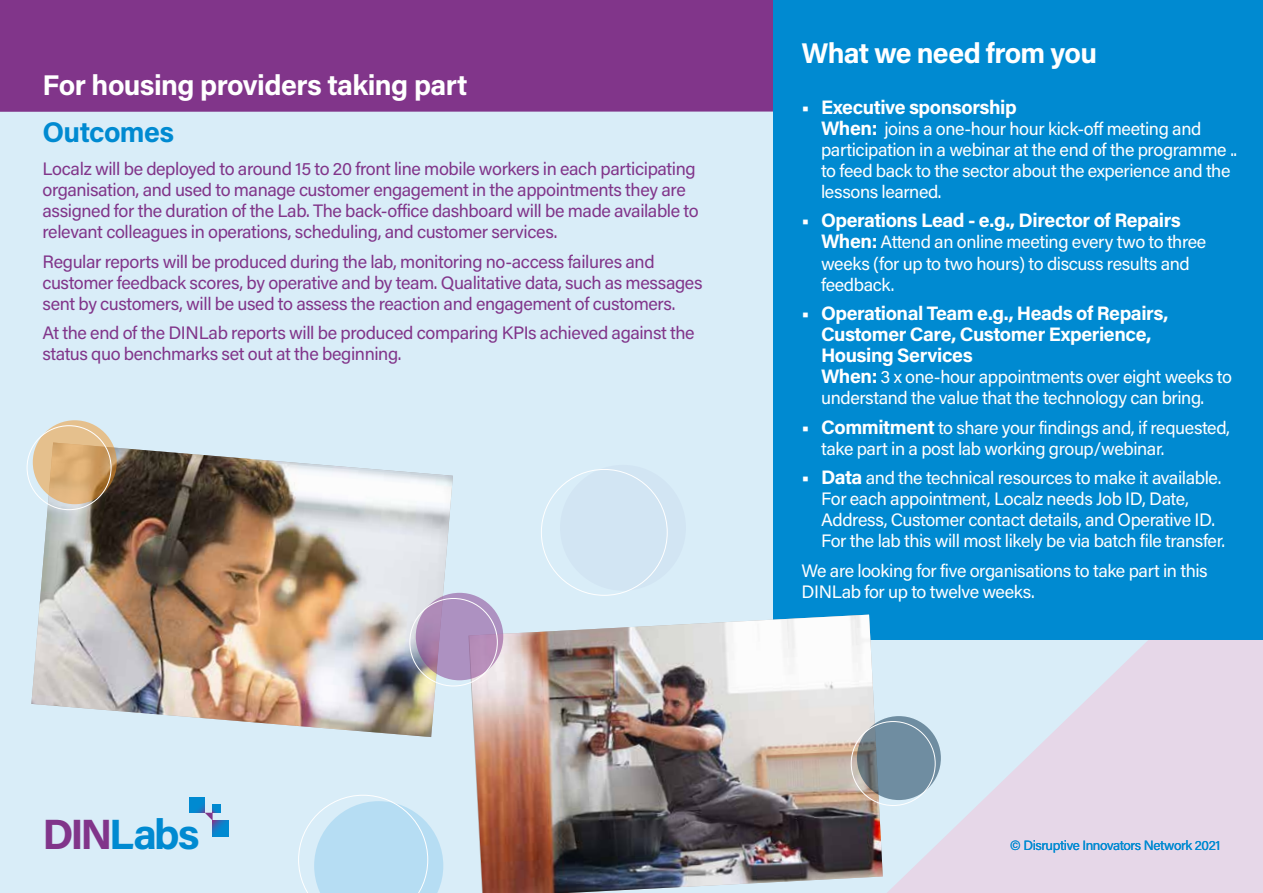
<style>
.page{position:relative;width:1263px;height:893px;background:#fff}
.page>*{position:absolute;margin:0;border:0;box-sizing:border-box;transform-origin:0 0}
.t1{font:700 42.3px "Acumin Pro";letter-spacing:-.07em;color:#008ad1}
.t2{font:700 28.5px "Acumin Pro";letter-spacing:-.02em;color:#fff}
.t3{font:700 28.5px "Acumin Pro";letter-spacing:-.02em;color:#008ad1}
.t4{font:700 19.5px/21px "Acumin Pro";letter-spacing:-.02em;color:#fff}
.t5{font:18px/21px "Acumin Pro";letter-spacing:-.025em;color:#fff}
.t6{font:18px/21px "Acumin Pro";letter-spacing:-.025em;color:#81358a}
.t7{font:13.5px "Acumin Pro";letter-spacing:-.03em;color:#008ad1}
.s1{color:#81358a}
.s2{font-weight:700;font-size:19.5px}
</style>
<div class="page">
<div style="left:0;top:43px;width:1263px;height:850px;background:#d9edf8"></div>
<svg style="left:887px;top:640px;width:376px;height:253px;fill:#e6d7e8"></svg>
<div style="left:0;top:0;width:774px;height:112px;background:#81358a"></div>
<img style="left:31px;top:442px;width:422px;height:295px">
<svg style="left:189px;top:797px;width:16px;height:16px"></svg>
<svg style="left:205px;top:805px;width:15px;height:15px"></svg>
<svg style="left:213px;top:820px;width:15px;height:16px"></svg>
<svg style="left:33px;top:420px;width:84px;height:84px;background:#dab07b"></svg>
<svg style="left:298px;top:795px;width:145px;height:98px"></svg>
<div style="left:774px;top:0;width:489px;height:640px;background:#008ad1"></div>
<img style="left:469px;top:615px;width:414px;height:278px">
<div style="left:560px;top:465px;width:126px;height:126px;background:#d2e5f3;border-radius:50%"></div>
<svg style="left:857px;top:716px;width:84px;height:84px;background:#718b9b"></svg>
<svg style="left:416px;top:593px;width:87px;height:87px;background:#ae8ebc"></svg>
<h2 class="t2" style="left:43px;top:65px;width:426px">For housing providers taking part</h2>
<h2 class="t3" style="left:43px;top:112px;width:133px">Outcomes</h2>
<p class="t6" style="left:43px;top:158px;width:658px">Localz will be deployed to around 15 to 20 front line mobile workers in each participating organisation, and used to manage customer engagement in the appointments they are assigned for the duration of the Lab. The back-office dashboard will be made available to relevant colleagues in operations, scheduling, and customer services.</p>
<p class="t6" style="left:43px;top:250px;width:662px">Regular reports will be produced during the lab, monitoring no-access failures and customer feedback scores, by operative and by team. Qualitative data, such as messages sent by customers, will be used to assess the reaction and engagement of customers.</p>
<p class="t6" style="left:43px;top:322px;width:653px">At the end of the DINLab reports will be produced comparing KPIs achieved against the status quo benchmarks set out at the beginning.</p>
<h1 class="t1" style="left:43px;top:804px;width:159px"><span class="s1">DIN</span>Labs</h1>
<h2 class="t2" style="left:801px;top:33px;width:297px">What we need from you</h2>
<p class="t4" style="left:801px;top:96px;width:217px">• Executive sponsorship</p>
<p class="t5" style="left:821px;top:117px;width:418px"><span class="s2">When:</span> joins a one-hour hour kick-off meeting and participation in a webinar at the end of the programme .. to feed back to the sector about the experience and the lessons learned.</p>
<p class="t4" style="left:801px;top:209px;width:381px">• Operations Lead - e.g., Director of Repairs</p>
<p class="t5" style="left:821px;top:231px;width:387px"><span class="s2">When:</span> Attend an online meeting every two to three weeks (for up to two hours) to discuss results and feedback.</p>
<p class="t4" style="left:821px;top:302px;width:349px;text-indent:-20px">• Operational Team e.g., Heads of Repairs,<br>Customer Care, Customer Experience,<br>Housing Services</p>
<p class="t5" style="left:821px;top:365px;width:412px"><span class="s2">When:</span> 3 x one-hour appointments over eight weeks to understand the value that the technology can bring.</p>
<p class="t5" style="left:821px;top:416px;width:410px;text-indent:-19px"><span class="s2">• Commitment</span> to share your findings and, if requested, take part in a post lab working group/webinar.</p>
<p class="t5" style="left:821px;top:466px;width:406px;text-indent:-19px"><span class="s2">• Data</span> and the technical resources to make it available.<br>For each appointment, Localz needs Job ID, Date, Address, Customer contact details, and Operative ID.<br>For the lab this will most likely be via batch file transfer.</p>
<p class="t5" style="left:801px;top:559px;width:408px">We are looking for five organisations to take part in this<br>DINLab for up to twelve weeks.</p>
<p class="t7" style="left:1010px;top:836px;width:212px">© Disruptive Innovators Network 2021</p>
</div>
